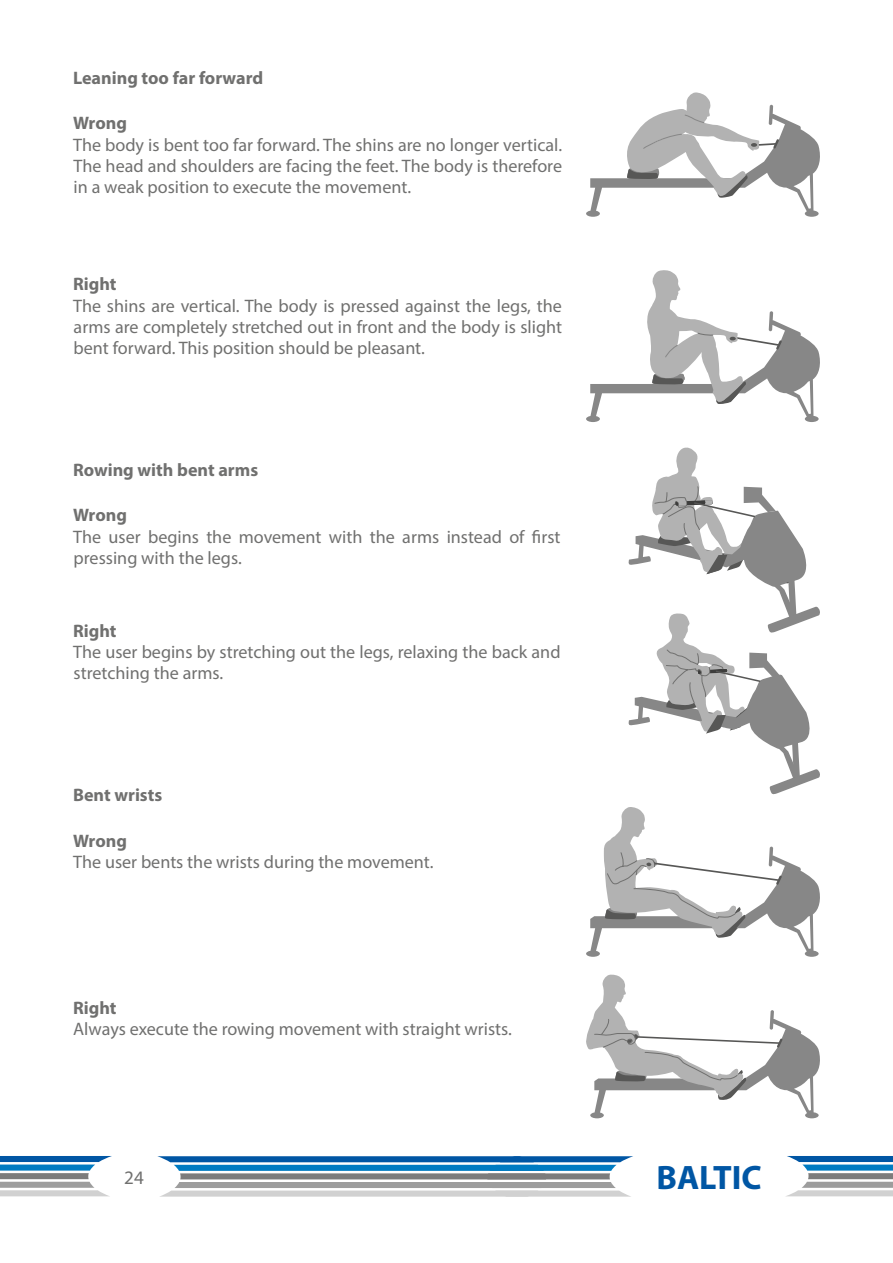
<style>
.page{position:relative;width:893px;height:1263px;background:#fff}
.page>*{position:absolute;margin:0;border:0;box-sizing:border-box;transform-origin:0 0}
.t1{font:700 34.05px "Myriad Pro";color:#0056a4}
.t2{font:19.05px "Myriad Pro";color:#70706f}
.t3{font:18.15px/21.3px "Myriad Pro";color:#70706f;text-align:justify}
.Fließtext_Fett{font:700 18.15px "Myriad Pro";color:#70706f}
</style>
<div class="page">
<svg style="left:586px;top:92px;width:234px;height:125px"></svg>
<svg style="left:586px;top:270px;width:234px;height:152px"></svg>
<svg style="left:586px;top:807px;width:234px;height:150px"></svg>
<svg style="left:586px;top:975px;width:234px;height:143px"></svg>
<svg style="left:629px;top:448px;width:191px;height:346px"></svg>
<svg style="left:787px;top:1156px;width:106px;height:40px"></svg>
<svg style="left:0;top:1156px;width:112px;height:40px"></svg>
<svg style="left:157px;top:1156px;width:476px;height:40px"></svg>
<p class="Fließtext_Fett" style="left:73px;top:66px;width:192px">Leaning too far forward</p>
<p class="Fließtext_Fett" style="left:73px;top:111px;width:55px">Wrong</p>
<p class="t3" style="left:73px;top:134px;width:490px">The body is bent too far forward. The shins are no longer vertical.<br>The head and shoulders are facing the feet. The body is therefore in a weak position to execute the movement.</p>
<p class="Fließtext_Fett" style="left:73px;top:272px;width:45px">Right</p>
<p class="t3" style="left:73px;top:295px;width:490px">The shins are vertical. The body is pressed against the legs, the arms are completely stretched out in front and the body is slight bent forward. This position should be pleasant.</p>
<p class="Fließtext_Fett" style="left:73px;top:458px;width:187px">Rowing with bent arms</p>
<p class="Fließtext_Fett" style="left:73px;top:503px;width:55px">Wrong</p>
<p class="t3" style="left:73px;top:526px;width:489px">The user begins the movement with the arms instead of first pressing with the legs.</p>
<p class="Fließtext_Fett" style="left:73px;top:619px;width:45px">Right</p>
<p class="t3" style="left:73px;top:641px;width:489px">The user begins by stretching out the legs, relaxing the back and stretching the arms.</p>
<p class="Fließtext_Fett" style="left:73px;top:783px;width:91px">Bent wrists</p>
<p class="Fließtext_Fett" style="left:73px;top:828px;width:55px">Wrong</p>
<p class="t3" style="left:73px;top:851px;width:362px">The user bents the wrists during the movement.</p>
<p class="Fließtext_Fett" style="left:73px;top:996px;width:45px">Right</p>
<p class="t3" style="left:73px;top:1018px;width:440px">Always execute the rowing movement with straight wrists.</p>
<p class="t2" style="left:124px;top:1166px;width:21px">24</p>
<h1 class="t1" style="left:657px;top:1155px;width:107px">BALTIC</h1>
</div>
